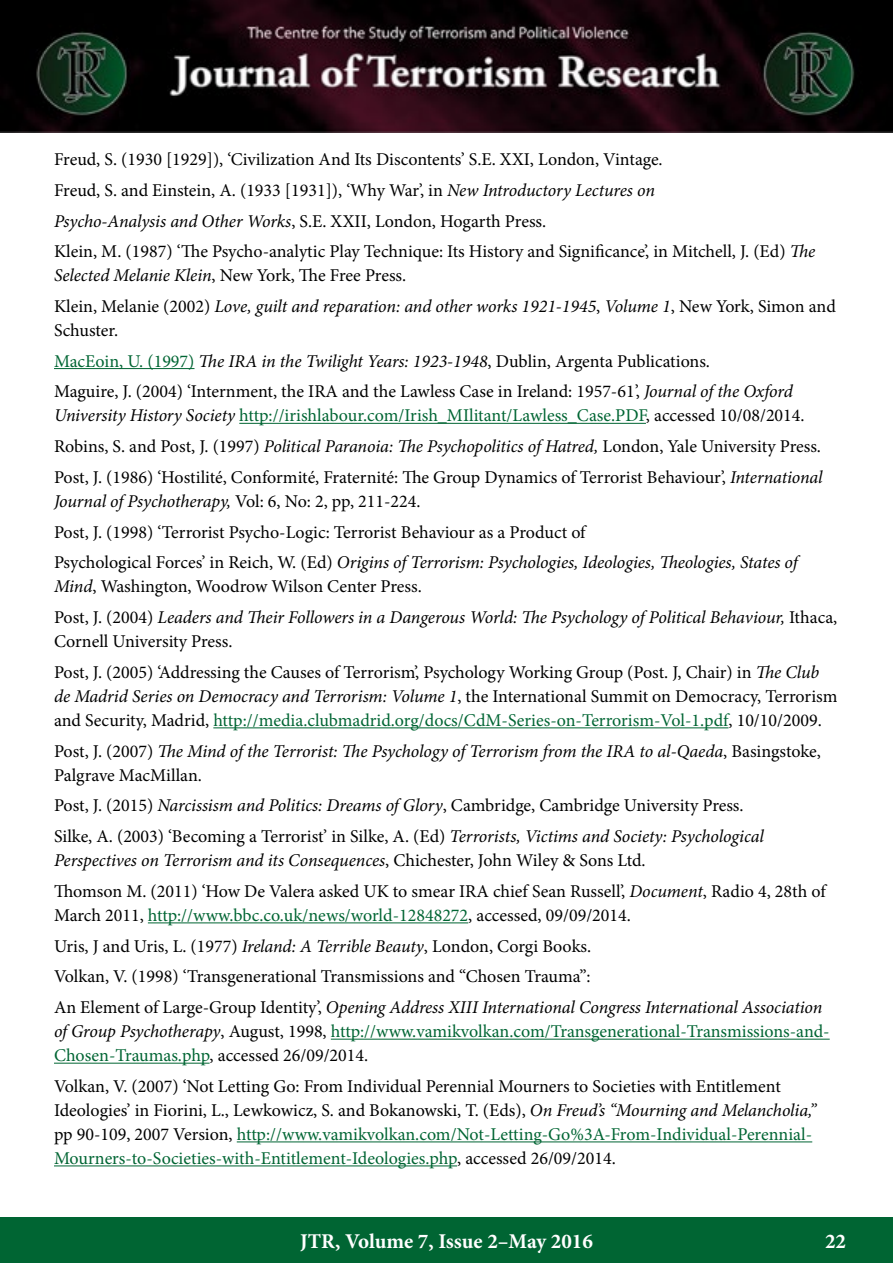
<style>
.page{position:relative;width:893px;height:1263px;background:#fff}
.page>*{position:absolute;margin:0;border:0;box-sizing:border-box;transform-origin:0 0}
.t1{font:700 21px "Minion Pro";color:#fff}
.t2{font:18px/30.8px "Minion Pro";color:#000}
.t3{font:italic 18px/30.8px "Minion Pro";letter-spacing:-.005em;color:#000}
.t4{font:18px/24px "Minion Pro";color:#006533}
.s1{font-style:italic}
.s2{font-style:normal}
.s3{color:#006533}
.s4{font-style:italic;color:#000}
.s5{color:#000}
</style>
<div class="page">
<div style="left:0;top:1217px;width:893px;height:46px;background:#006533"></div>
<img style="left:0;top:0;width:893px;height:133px">
<hr style="left:54px;top:368px;width:140px;height:1px;background:#006533">
<hr style="left:239px;top:423px;width:407px;height:1px;background:#006533">
<hr style="left:213px;top:727px;width:515px;height:1px;background:#006533">
<hr style="left:148px;top:922px;width:320px;height:1px;background:#006533">
<hr style="left:331px;top:1039px;width:499px;height:1px;background:#006533">
<hr style="left:54px;top:1063px;width:156px;height:1px;background:#006533">
<hr style="left:237px;top:1141px;width:575px;height:1px;background:#006533">
<hr style="left:54px;top:1165px;width:403px;height:1px;background:#006533">
<p class="t2" style="left:54px;top:144px;width:763px">Freud, S. (1930 [1929]), ‘Civilization And Its Discontents’ S.E. XXI, London, Vintage.<br>Freud, S. and Einstein, A. (1933 [1931]), ‘Why War’, in <span class="s1">New Introductory Lectures on<br>Psycho-Analysis and Other Works</span>, S.E. XXII, London, Hogarth Press.<br>Klein, M. (1987) ‘The Psycho-analytic Play Technique: Its History and Significance’, in Mitchell, J. (Ed) <span class="s1">The</span></p>
<p class="t3" style="left:54px;top:260px;width:783px">Selected Melanie Klein<span class="s2">, New York, The Free Press.<br>Klein, Melanie (2002)</span> Love, guilt and reparation: and other works 1921-1945<span class="s2">,</span> Volume 1<span class="s2">, New York, Simon and</span></p>
<p class="t2" style="left:54px;top:315px;width:740px">Schuster.<br><span class="s3">MacEoin, U. (1997)</span> <span class="s1">The IRA in the Twilight Years: 1923-1948</span>, Dublin, Argenta Publications.<br>Maguire, J. (2004) ‘Internment, the IRA and the Lawless Case in Ireland: 1957-61’, <span class="s1">Journal of the Oxford</span></p>
<p class="t2" style="left:54px;top:400px;width:770px"><span class="s1">University History Society</span> <span class="s3">http://irishlabour.com/Irish_MIlitant/Lawless_Case.PDF</span>, accessed 10/08/2014.<br>Robins, S. and Post, J. (1997) <span class="s1">Political Paranoia: The Psychopolitics of Hatred,</span> London, Yale University Press.<br>Post, J. (1986) ‘Hostilité, Conformité, Fraternité: The Group Dynamics of Terrorist Behaviour’, <span class="s1">International</span></p>
<p class="t2" style="left:54px;top:486px;width:745px"><span class="s1">Journal of Psychotherapy,</span> Vol: 6, No: 2, pp, 211-224.<br>Post, J. (1998) ‘Terrorist Psycho-Logic: Terrorist Behaviour as a Product of<br>Psychological Forces’ in Reich, W. (Ed) <span class="s1">Origins of Terrorism: Psychologies, Ideologies, Theologies, States of</span></p>
<p class="t3" style="left:54px;top:571px;width:785px">Mind<span class="s2">, Washington, Woodrow Wilson Center Press.<br>Post, J. (2004)</span> Leaders and Their Followers in a Dangerous World: The Psychology of Political Behaviour, <span class="s2">Ithaca,</span></p>
<p class="t2" style="left:54px;top:626px;width:767px">Cornell University Press.<br>Post, J. (2005) ‘Addressing the Causes of Terrorism’, Psychology Working Group (Post. J, Chair) in <span class="s1">The Club</span></p>
<p class="t2" style="left:54px;top:684px;width:785px;line-height:24px"><span class="s1">de Madrid Series on Democracy and Terrorism: Volume 1</span>, the International Summit on Democracy, Terrorism and Security, Madrid, <span class="s3">http://media.clubmadrid.org/docs/CdM-Series-on-Terrorism-Vol-1.pdf</span>, 10/10/2009.</p>
<p class="t3" style="left:54px;top:739px;width:768px;line-height:24px"><span class="s2">Post, J. (2007)</span> The Mind of the Terrorist: The Psychology of Terrorism from the IRA to al-Qaeda<span class="s2">, Basingstoke,<br>Palgrave MacMillan.</span></p>
<p class="t2" style="left:54px;top:790px;width:711px">Post, J. (2015) <span class="s1">Narcissism and Politics: Dreams of Glory</span>, Cambridge, Cambridge University Press.<br>Silke, A. (2003) ‘Becoming a Terrorist’ in Silke, A. (Ed) <span class="s1">Terrorists, Victims and Society: Psychological</span></p>
<p class="t2" style="left:54px;top:845px;width:773px"><span class="s1">Perspectives on Terrorism and its Consequences</span>, Chichester, John Wiley &amp; Sons Ltd.<br>Thomson M. (2011) ‘How De Valera asked UK to smear IRA chief Sean Russell’, <span class="s1">Document</span>, Radio 4, 28th of</p>
<p class="t2" style="left:54px;top:900px;width:770px">March 2011, <span class="s3">http://www.bbc.co.uk/news/world-12848272</span>, accessed, 09/09/2014.<br>Uris, J and Uris, L. (1977) <span class="s1">Ireland: A Terrible Beauty</span>, London, Corgi Books.<br>Volkan, V. (1998) ‘Transgenerational Transmissions and “Chosen Trauma”:<br>An Element of Large-Group Identity’, <span class="s1">Opening Address XIII International Congress International Association</span></p>
<p class="t4" style="left:54px;top:1019px;width:777px"><span class="s4">of Group Psychotherapy</span><span class="s5">, August, 1998,</span> http://www.vamikvolkan.com/Transgenerational-Transmissions-and-<br>Chosen-Traumas.php<span class="s5">, accessed 26/09/2014.</span></p>
<p class="t2" style="left:54px;top:1074px;width:764px;line-height:24px">Volkan, V. (2007) ‘Not Letting Go: From Individual Perennial Mourners to Societies with Entitlement Ideologies’ in Fiorini, L., Lewkowicz, S. and Bokanowski, T. (Eds), <span class="s1">On Freud’s “Mourning and Melancholia,” </span>pp 90-109, 2007 Version, <span class="s3">http://www.vamikvolkan.com/Not-Letting-Go%3A-From-Individual-Perennial-Mourners-to-Societies-with-Entitlement-Ideologies.php</span>, accessed 26/09/2014.</p>
<p class="t1" style="left:300px;top:1226px;width:294px">JTR, Volume 7, Issue 2–May 2016</p>
<p class="t1" style="left:825px;top:1226px;width:22px">22</p>
</div>
